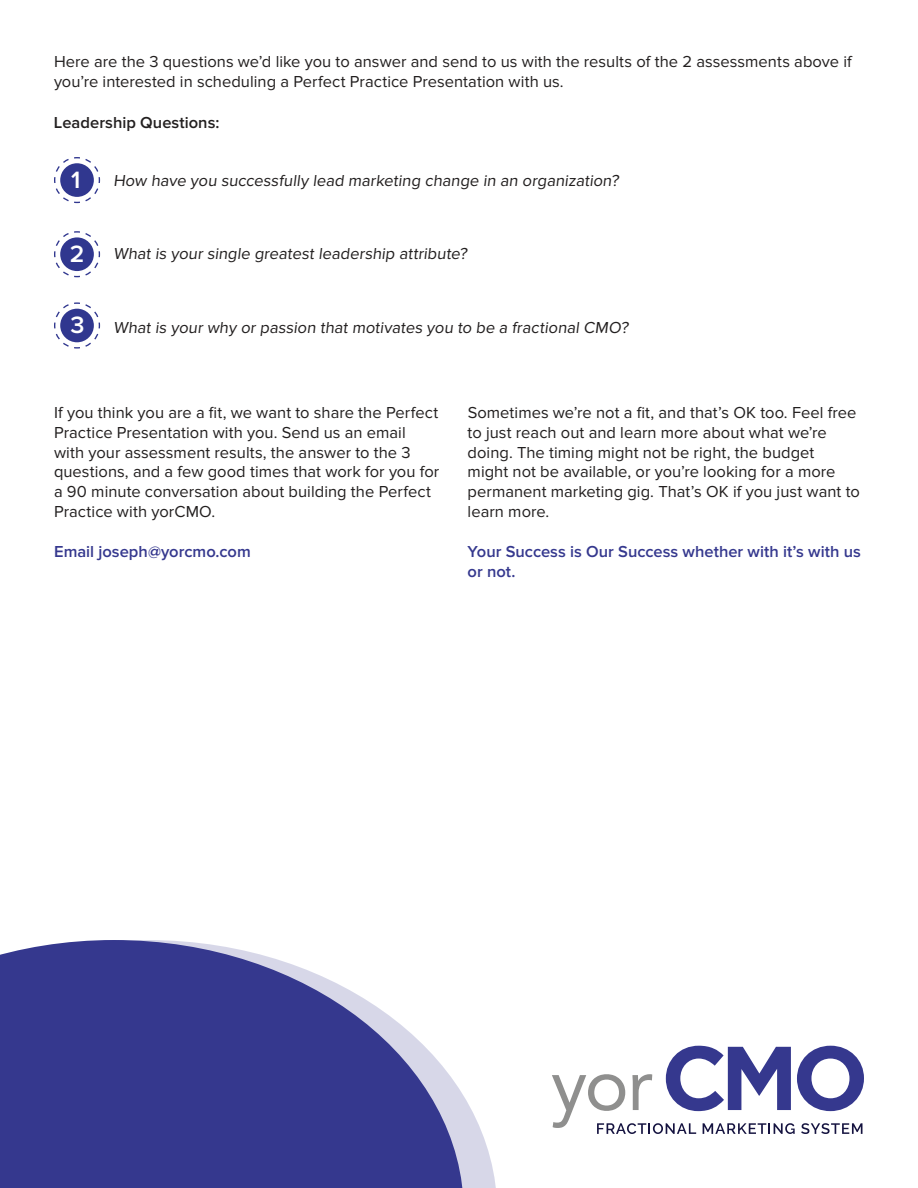
<style>
.page{position:relative;width:918px;height:1188px;background:#fff}
.page>*{position:absolute;margin:0;border:0;box-sizing:border-box;transform-origin:0 0}
.t1{font:600 24.45px "Proxima Nova";color:#fff}
.t2{font:16.5px/19.8px "Proxima Nova";color:#221f1f}
.t3{font:600 16.5px/19.8px "Proxima Nova";color:#35388e}
.t4{font:600 16.5px "Proxima Nova";color:#221f1f}
</style>
<div class="page">
<svg style="left:54px;top:157px;width:47px;height:47px"></svg>
<svg style="left:54px;top:302px;width:47px;height:47px"></svg>
<svg style="left:54px;top:231px;width:47px;height:47px"></svg>
<svg style="left:0;top:940px;width:496px;height:248px;fill:#35388e"></svg>
<svg style="left:552px;top:1046px;width:312px;height:88px"></svg>
<p class="t2" style="left:54px;top:52px;width:799px">Here are the 3 questions we’d like you to answer and send to us with the results of the 2 assessments above if you’re interested in scheduling a Perfect Practice Presentation with us.</p>
<p class="t4" style="left:54px;top:116px;width:167px">Leadership Questions:</p>
<h1 class="t1" style="left:71px;top:169px;width:11px">1</h1>
<p class="t2" style="left:113px;top:171px;width:509px">How have you successfully lead marketing change in an organization?</p>
<h1 class="t1" style="left:70px;top:243px;width:16px">2</h1>
<p class="t2" style="left:113px;top:244px;width:357px">What is your single greatest leadership attribute?</p>
<h1 class="t1" style="left:71px;top:315px;width:16px">3</h1>
<p class="t2" style="left:113px;top:318px;width:518px">What is your why or passion that motivates you to be a fractional CMO?</p>
<p class="t2" style="left:54px;top:403px;width:387px">If you think you are a fit, we want to share the Perfect Practice Presentation with you. Send us an email with your assessment results, the answer to the 3 questions, and a few good times that work for you for a 90 minute conversation about building the Perfect Practice with yorCMO.</p>
<p class="t3" style="left:54px;top:542px;width:198px">Email joseph@yorcmo.com</p>
<p class="t2" style="left:468px;top:403px;width:394px">Sometimes we’re not a fit, and that’s OK too. Feel free to just reach out and learn more about what we’re doing. The timing might not be right, the budget<br>might not be available, or you’re looking for a more permanent marketing gig. That’s OK if you just want to learn more.</p>
<p class="t3" style="left:468px;top:542px;width:395px">Your Success is Our Success whether with it’s with us or not.</p>
</div>
